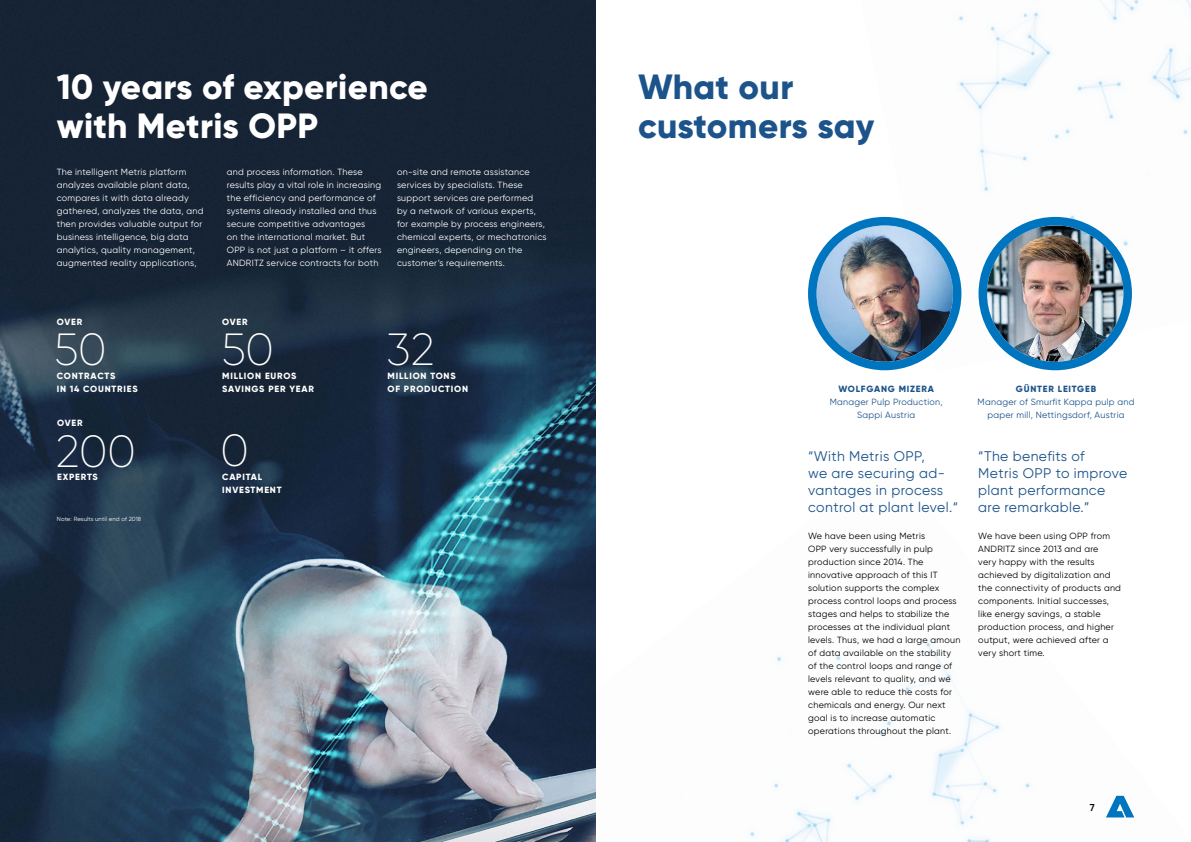
<style>
.page{position:relative;width:1191px;height:842px;background:#fff}
.page>*{position:absolute;margin:0;border:0;box-sizing:border-box;transform-origin:0 0}
.t1{font:200 45px "Gilroy";letter-spacing:-.01em;color:#fff}
.t2{font:800 35px/39px "Gilroy";letter-spacing:.01em;color:#fff}
.t3{font:800 35px/39px "Gilroy";letter-spacing:.01em;color:#1c538a}
.t4{font:14px/17px "Gilroy";letter-spacing:.03em;color:#1c538a}
.t5{font:600 10px "Gilroy";color:#000}
.t6{font:9px/13px "Gilroy";letter-spacing:.03em;color:#fff}
.t7{font:9px/13px "Gilroy";letter-spacing:.03em;color:#000}
.t8{font:800 9px/13px "Gilroy";letter-spacing:.09em;color:#fff}
.t9{font:9px/13px "Gilroy";letter-spacing:.03em;color:#1c538a;text-align:center}
.t10{font:800 9px "Gilroy";letter-spacing:.09em;color:#1c538a}
.t11{font:6px "Gilroy";letter-spacing:.02em;color:#fff}
</style>
<div class="page">
<img style="left:826px;top:0;width:365px;height:371px">
<img style="left:595px;top:458px;width:540px;height:384px">
<img style="left:0;top:0;width:595px;height:842px">
<img style="left:816px;top:225px;width:137px;height:137px;border-radius:68px">
<div style="left:808px;top:217px;width:153px;height:153px;border:8px solid #0075bf;border-radius:50%"></div>
<img style="left:987px;top:225px;width:136px;height:137px;border-radius:68px">
<div style="left:978px;top:217px;width:154px;height:153px;border:8px solid #0075bf;border-radius:50%"></div>
<svg style="left:1106px;top:796px;width:28px;height:21px"></svg>
<h2 class="t2" style="left:57px;top:67px;width:373px">10 years of experience with Metris OPP</h2>
<h2 class="t3" style="left:638px;top:67px;width:238px">What our customers say</h2>
<p class="t6" style="left:57px;top:165px;width:148px">The intelligent Metris platform analyzes available plant data, compares it with data already gathered, analyzes the data, and then provides valuable output for business intelligence, big data analytics, quality management, augmented reality applications,</p>
<p class="t6" style="left:227px;top:165px;width:156px">and process information. These results play a vital role in increasing the efficiency and performance of systems already installed and thus secure competitive advantages<br>on the international market. But OPP is not just a platform – it offers ANDRITZ service contracts for both</p>
<p class="t6" style="left:397px;top:165px;width:151px">on-site and remote assistance services by specialists. These support services are performed<br>by a network of various experts, for example by process engineers, chemical experts, or mechatronics engineers, depending on the customer’s requirements.</p>
<p class="t8" style="left:57px;top:315px;width:27px">OVER</p>
<h1 class="t1" style="left:54px;top:322px;width:54px">50</h1>
<p class="t8" style="left:57px;top:369px;width:83px">CONTRACTS<br>IN 14 COUNTRIES</p>
<p class="t8" style="left:57px;top:416px;width:27px">OVER</p>
<h1 class="t1" style="left:56px;top:423px;width:82px">200</h1>
<p class="t8" style="left:57px;top:471px;width:42px">EXPERTS</p>
<p class="t11" style="left:57px;top:515px;width:86px">Note: Results until end of 2018</p>
<p class="t8" style="left:222px;top:315px;width:27px">OVER</p>
<h1 class="t1" style="left:221px;top:322px;width:54px">50</h1>
<p class="t8" style="left:222px;top:369px;width:93px">MILLION EUROS<br>SAVINGS PER YEAR</p>
<h1 class="t1" style="left:220px;top:423px;width:30px">0</h1>
<p class="t8" style="left:222px;top:471px;width:61px">CAPITAL<br>INVESTMENT</p>
<h1 class="t1" style="left:386px;top:322px;width:50px">32</h1>
<p class="t8" style="left:387px;top:369px;width:82px">MILLION TONS<br>OF PRODUCTION</p>
<p class="t10" style="left:838px;top:383px;width:97px">WOLFGANG MIZERA</p>
<p class="t9" style="left:829px;top:395px;width:114px">Manager Pulp Production,<br>Sappi Austria</p>
<h3 class="t4" style="left:808px;top:447px;width:151px">“With Metris OPP,<br>we are securing ad&shy;vantages in process control at plant level.“</h3>
<p class="t7" style="left:808px;top:529px;width:154px">We have been using Metris<br>OPP very successfully in pulp production since 2014. The innovative approach of this IT solution supports the complex process control loops and process stages and helps to stabilize the processes at the individual plant levels. Thus, we had a large amoun of data available on the stability of the control loops and range of levels relevant to quality, and we were able to reduce the costs for chemicals and energy. Our next goal is to increase automatic operations throughout the plant.</p>
<p class="t10" style="left:1016px;top:383px;width:82px">GÜNTER LEITGEB</p>
<p class="t9" style="left:977px;top:395px;width:158px">Manager of Smurfit Kappa pulp and paper mill, Nettingsdorf, Austria</p>
<h3 class="t4" style="left:978px;top:447px;width:150px">“The benefits of<br>Metris OPP to improve plant performance are remarkable.”</h3>
<p class="t7" style="left:978px;top:529px;width:144px">We have been using OPP from<br>ANDRITZ since 2013 and are<br>very happy with the results achieved by digitalization and the connectivity of products and components. Initial successes, like energy savings, a stable production process, and higher output, were achieved after a very short time.</p>
<p class="t5" style="left:1089px;top:801px;width:6px">7</p>
</div>
